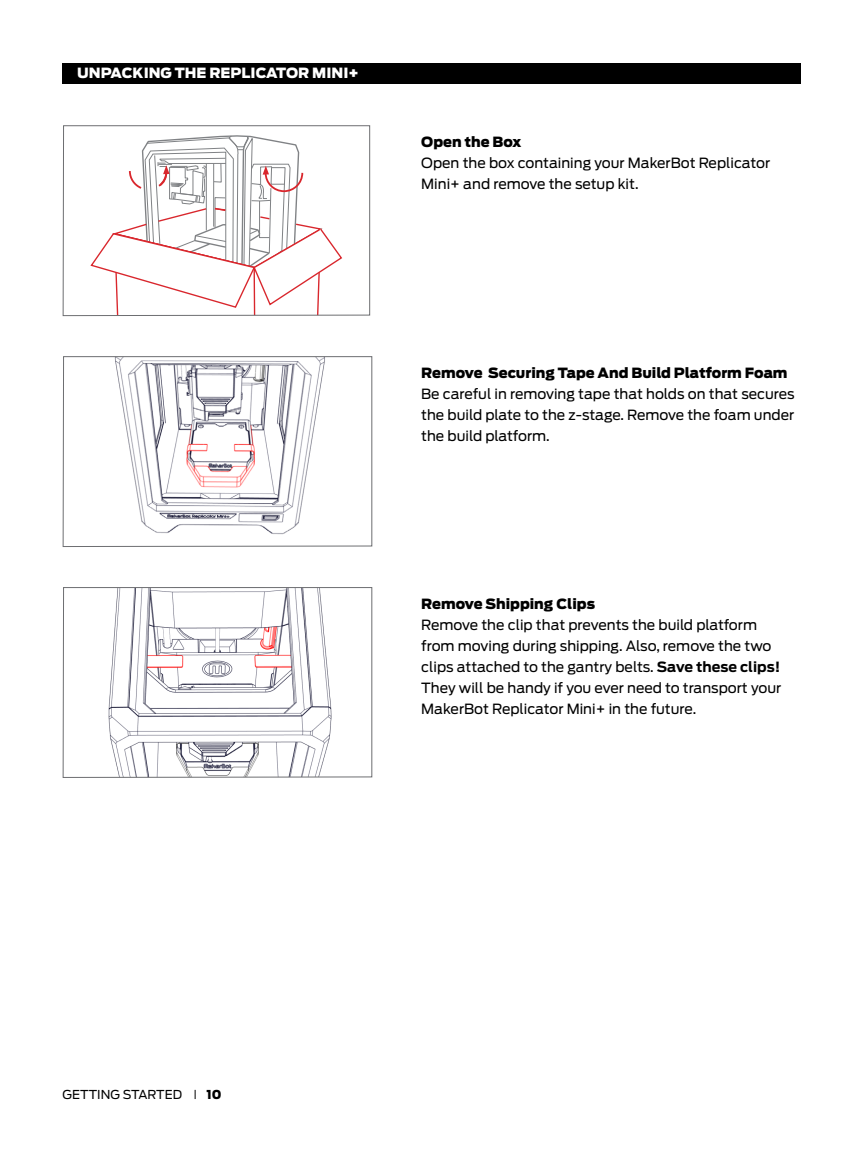
<style>
.page{position:relative;width:864px;height:1153px;background:#fff}
.page>*{position:absolute;margin:0;border:0;box-sizing:border-box;transform-origin:0 0}
.t1{font:14px/21px "Antenna";color:#000}
.t2{font:900 14px "Antenna";color:#000}
.t3{font:900 14px "Antenna";color:#fff}
.t4{font:12.25px "Antenna";color:#000}
.t5{font:900 12.25px "Antenna";color:#000}
.s1{font-weight:700}
</style>
<div class="page">
<svg style="left:62px;top:125px;width:308px;height:191px"></svg>
<svg style="left:62px;top:356px;width:310px;height:191px"></svg>
<svg style="left:62px;top:587px;width:310px;height:191px"></svg>
<div style="left:63px;top:63px;width:737px;height:20px;background:#000"></div>
<p class="t3" style="left:77px;top:64px;width:283px">UNPACKING THE REPLICATOR MINI+</p>
<p class="t2" style="left:421px;top:133px;width:102px">Open the Box</p>
<p class="t1" style="left:421px;top:152px;width:350px">Open the box containing your MakerBot Replicator<br>Mini+ and remove the setup kit.</p>
<p class="t2" style="left:421px;top:364px;width:367px">Remove Securing Tape And Build Platform Foam</p>
<p class="t1" style="left:421px;top:383px;width:374px;text-align:justify">Be careful in removing tape that holds on that secures the build plate to the z-stage. Remove the foam under the build platform.</p>
<p class="t2" style="left:421px;top:595px;width:175px">Remove Shipping Clips</p>
<p class="t1" style="left:421px;top:614px;width:361px">Remove the clip that prevents the build platform from moving during shipping. Also, remove the two clips attached to the gantry belts. <span class="s1">Save these clips!<br></span>They will be handy if you ever need to transport your MakerBot Replicator Mini+ in the future.</p>
<p class="t4" style="left:63px;top:1087px;width:121px">GETTING STARTED</p>
<p class="t5" style="left:206px;top:1087px;width:17px">10</p>
</div>
